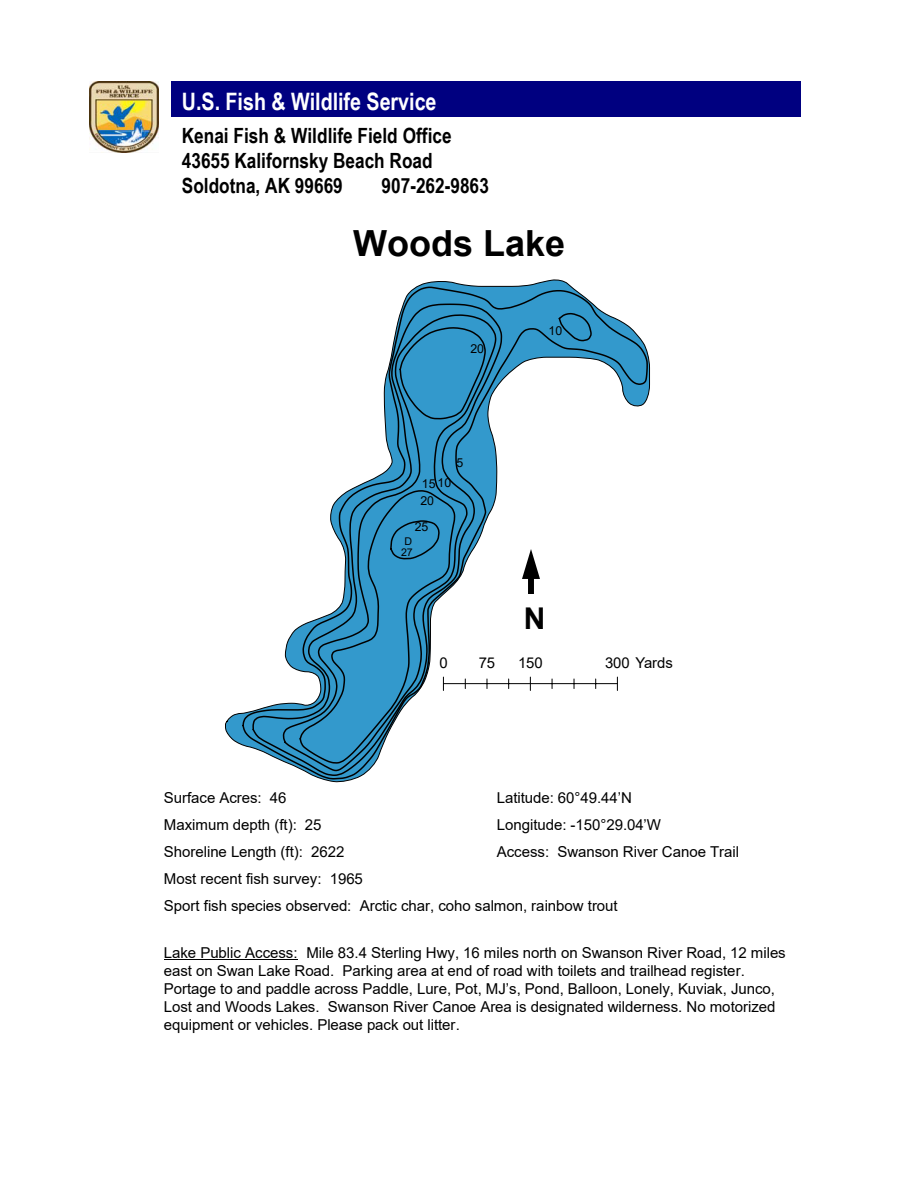
<style>
.page{position:relative;width:918px;height:1188px;background:#fff}
.page>*{position:absolute;margin:0;border:0;box-sizing:border-box;transform-origin:0 0}
.t1{font:700 36px "Arial";color:#000}
.t2{font:700 30px "Arial";color:#000}
.t3{font:700 24px "Arial Narrow";color:#fff}
.t4{font:700 21px/25px "Arial Narrow";color:#000}
.t5{font:15px/18.1px "Arial";letter-spacing:-.005em;color:#000}
.t6{font:14.85px "Arial";letter-spacing:-.01em;color:#000}
.t7{font:12.3px/17.1px "Arial";color:#000}
.t8{font:10.65px/10.5px "Arial";color:#000;text-align:center}
</style>
<div class="page">
<img style="left:90px;top:81px;width:68px;height:72px">
<div style="left:171px;top:81px;width:630px;height:36px;background:#000080"></div>
<svg style="left:225px;top:279px;width:425px;height:503px"></svg>
<svg style="left:242px;top:286px;width:407px;height:494px"></svg>
<svg style="left:252px;top:303px;width:341px;height:474px"></svg>
<svg style="left:282px;top:314px;width:215px;height:458px"></svg>
<svg style="left:299px;top:326px;width:188px;height:439px"></svg>
<svg style="left:389px;top:520px;width:52px;height:41px"></svg>
<svg style="left:522px;top:549px;width:18px;height:45px"></svg>
<hr style="left:443px;top:683px;width:174px;height:1px;background:#000">
<svg style="left:617px;top:677px;width:1px;height:13px"></svg>
<svg style="left:530px;top:677px;width:1px;height:13px"></svg>
<svg style="left:443px;top:677px;width:1px;height:13px"></svg>
<hr style="left:164px;top:959px;width:133px;height:1px;background:#000">
<p class="t3" style="left:182px;top:83px;width:256px">U.S. Fish &amp; Wildlife Service</p>
<p class="t4" style="left:182px;top:122px;width:271px">Kenai Fish &amp; Wildlife Field Office<br>43655 Kalifornsky Beach Road<br>Soldotna, AK 99669</p>
<p class="t4" style="left:382px;top:172px;width:109px">907-262-9863</p>
<h1 class="t1" style="left:353px;top:218px;width:214px">Woods Lake</h1>
<p class="t7" style="left:470px;top:340px;width:15px">20</p>
<p class="t7" style="left:456px;top:454px;width:8px">5</p>
<p class="t7" style="left:420px;top:475px;width:32px">15 10<br>20</p>
<p class="t7" style="left:415px;top:518px;width:15px">25</p>
<p class="t8" style="left:401px;top:536px;width:13px">D<br>27</p>
<p class="t7" style="left:549px;top:322px;width:15px">10</p>
<h2 class="t2" style="left:524px;top:597px;width:23px">N</h2>
<p class="t6" style="left:439px;top:653px;width:10px">0</p>
<p class="t6" style="left:518px;top:653px;width:26px">150</p>
<p class="t6" style="left:605px;top:653px;width:69px">300 Yards</p>
<p class="t6" style="left:479px;top:653px;width:18px">75</p>
<p class="t5" style="left:164px;top:789px;width:124px">Surface Acres: 46</p>
<p class="t5" style="left:497px;top:789px;width:136px">Latitude: 60°49.44’N</p>
<p class="t5" style="left:164px;top:816px;width:159px">Maximum depth (ft): 25</p>
<p class="t5" style="left:497px;top:816px;width:166px">Longitude: -150°29.04’W</p>
<p class="t5" style="left:164px;top:843px;width:182px">Shoreline Length (ft): 2622</p>
<p class="t5" style="left:497px;top:843px;width:244px">Access: Swanson River Canoe Trail</p>
<p class="t5" style="left:164px;top:870px;width:201px">Most recent fish survey: 1965</p>
<p class="t5" style="left:164px;top:897px;width:455px">Sport fish species observed: Arctic char, coho salmon, rainbow trout</p>
<p class="t5" style="left:164px;top:943px;width:623px">Lake Public Access: Mile 83.4 Sterling Hwy, 16 miles north on Swanson River Road, 12 miles east on Swan Lake Road. Parking area at end of road with toilets and trailhead register.<br>Portage to and paddle across Paddle, Lure, Pot, MJ’s, Pond, Balloon, Lonely, Kuviak, Junco, Lost and Woods Lakes. Swanson River Canoe Area is designated wilderness. No motorized equipment or vehicles. Please pack out litter.</p>
</div>
